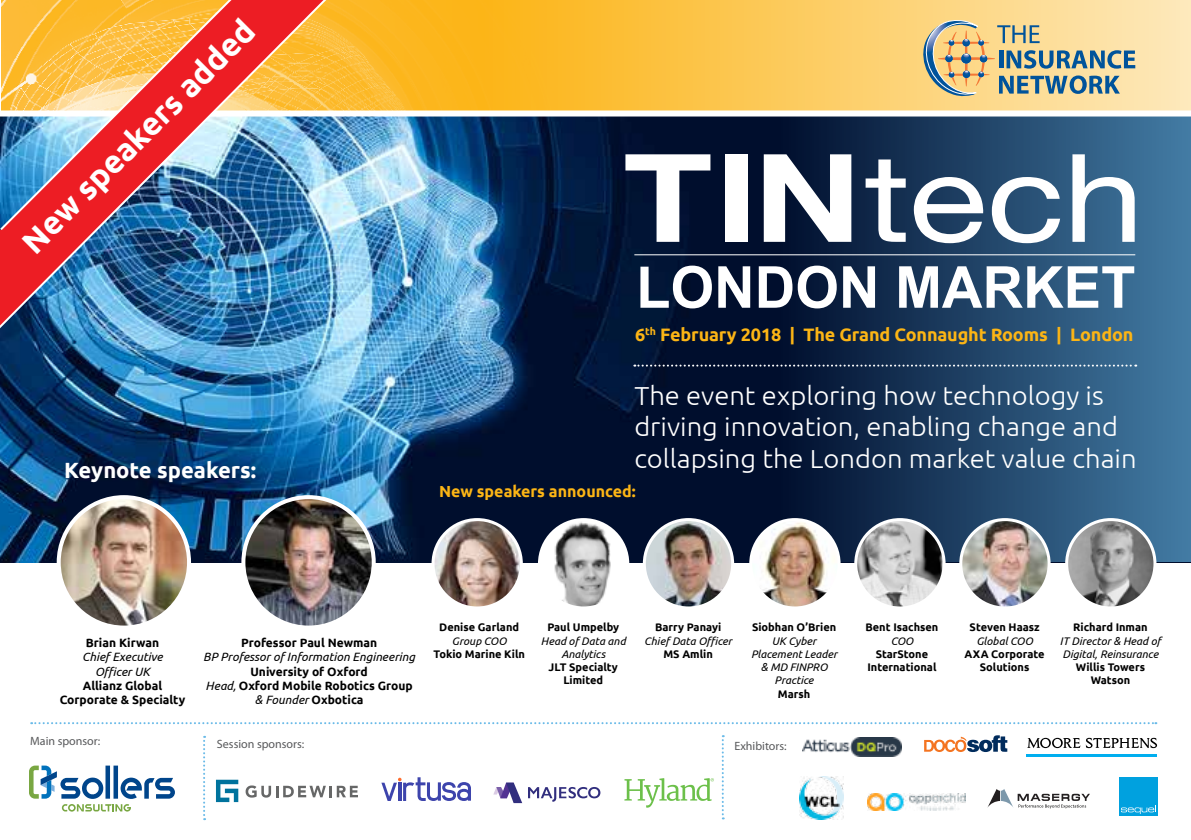
<style>
.page{position:relative;width:1191px;height:840px;background:#fff}
.page>*{position:absolute;margin:0;border:0;box-sizing:border-box;transform-origin:0 0}
.t1{font:700 32px "Ubuntu";color:#fff}
.t2{font:300 26px/31.2px "Ubuntu";color:#fff;scale:1.05 1}
.t3{font:700 22px "Ubuntu";color:#fff}
.t4{font:700 18px "Ubuntu";letter-spacing:-.01em;color:#fcb515}
.t5{font:700 16px "Ubuntu";color:#fcb515}
.t6{font:700 12px/14.4px "Ubuntu";color:#000;text-align:center}
.t7{font:italic 12px/14.4px "Ubuntu";color:#000;text-align:center}
.t8{font:12px "Myriad Pro";color:#58595b}
.t9{font:700 11px/13.2px "Ubuntu";color:#000;text-align:center}
.t10{font:italic 11px/13.2px "Ubuntu";color:#000;text-align:center}
.s1{font-weight:400;font-style:italic}
</style>
<div class="page">
<img style="left:0;top:116px;width:772px;height:446px">
<div style="left:772px;top:116px;width:419px;height:446px;background:linear-gradient(to right,#000d2c,#437ca5)"></div>
<svg style="left:722px;top:735px;width:2px;height:84px"></svg>
<svg style="left:625px;top:154px;width:85px;height:88px"></svg>
<div style="left:725px;top:154px;width:23px;height:88px;background:#fff"></div>
<svg style="left:763px;top:154px;width:88px;height:88px"></svg>
<svg style="left:865px;top:159px;width:40px;height:83px"></svg>
<svg style="left:913px;top:177px;width:70px;height:66px"></svg>
<svg style="left:991px;top:177px;width:69px;height:66px"></svg>
<svg style="left:1072px;top:154px;width:62px;height:88px"></svg>
<hr style="left:634px;top:254px;width:501px;height:1px;background:#fff">
<svg style="left:640px;top:265px;width:72px;height:43px"></svg>
<svg style="left:718px;top:266px;width:32px;height:41px"></svg>
<svg style="left:758px;top:265px;width:78px;height:43px"></svg>
<svg style="left:843px;top:266px;width:32px;height:41px"></svg>
<svg style="left:899px;top:266px;width:235px;height:41px"></svg>
<img style="left:341px;top:0;width:838px;height:110px">
<img style="left:59px;top:497px;width:130px;height:130px;border-radius:65px">
<div style="left:57px;top:495px;width:134px;height:134px;border:4px solid #fff;border-radius:50%"></div>
<img style="left:243px;top:497px;width:131px;height:130px;border-radius:65px">
<div style="left:241px;top:495px;width:135px;height:134px;border:4px solid #fff;border-radius:50%"></div>
<svg style="left:31px;top:722px;width:1125px;height:1px"></svg>
<svg style="left:634px;top:364px;width:502px;height:2px"></svg>
<img style="left:433px;top:519px;width:88px;height:88px;border-radius:44px">
<div style="left:431px;top:518px;width:92px;height:91px;border:3px solid #fff;border-radius:50%"></div>
<img style="left:539px;top:519px;width:89px;height:88px;border-radius:44px">
<div style="left:538px;top:518px;width:91px;height:91px;border:3px solid #fff;border-radius:50%"></div>
<img style="left:644px;top:519px;width:88px;height:88px;border-radius:44px">
<div style="left:643px;top:517px;width:91px;height:92px;border:3px solid #fff;border-radius:50%"></div>
<img style="left:750px;top:519px;width:89px;height:88px;border-radius:44px">
<div style="left:749px;top:518px;width:91px;height:91px;border:3px solid #fff;border-radius:50%"></div>
<img style="left:855px;top:519px;width:89px;height:88px;border-radius:44px">
<div style="left:854px;top:518px;width:91px;height:91px;border:3px solid #fff;border-radius:50%"></div>
<img style="left:960px;top:519px;width:89px;height:88px;border-radius:44px">
<div style="left:959px;top:518px;width:91px;height:91px;border:3px solid #fff;border-radius:50%"></div>
<svg style="left:918px;top:17px;width:217px;height:80px;background:#c6bd97"></svg>
<img style="left:1066px;top:519px;width:89px;height:88px;border-radius:44px">
<div style="left:1065px;top:517px;width:91px;height:92px;border:3px solid #fff;border-radius:50%"></div>
<svg style="left:246px;top:785px;width:112px;height:12px"></svg>
<svg style="left:216px;top:779px;width:22px;height:22px"></svg>
<svg style="left:381px;top:777px;width:90px;height:23px"></svg>
<div style="left:1119px;top:777px;width:38px;height:38px;background:#00a1df"></div>
<svg style="left:1121px;top:805px;width:35px;height:8px"></svg>
<svg style="left:924px;top:735px;width:83px;height:16px"></svg>
<img style="left:802px;top:737px;width:99px;height:19px">
<img style="left:868px;top:793px;width:97px;height:17px">
<svg style="left:987px;top:789px;width:103px;height:19px"></svg>
<img style="left:799px;top:776px;width:44px;height:43px">
<img style="left:0;top:0;width:341px;height:333px">
<svg style="left:203px;top:735px;width:2px;height:84px"></svg>
<svg style="left:29px;top:765px;width:146px;height:46px"></svg>
<svg style="left:528px;top:787px;width:72px;height:14px"></svg>
<svg style="left:493px;top:782px;width:29px;height:20px"></svg>
<svg style="left:624px;top:778px;width:90px;height:29px"></svg>
<svg style="left:1027px;top:737px;width:130px;height:10px"></svg>
<hr style="left:1026px;top:753px;width:131px;height:3px;background:#00aeef">
<h1 class="t1" style="left:14px;top:234px;width:316px;rotate:-45deg">New speakers added</h1>
<h3 class="t3" style="left:64px;top:456px;width:193px">Keynote speakers:</h3>
<h3 class="t4" style="left:635px;top:323px;width:500px">6<sup>th</sup> February 2018 | The Grand Connaught Rooms | London</h3>
<h2 class="t2" style="left:634px;top:379px;width:480px">The event exploring how technology is driving innovation, enabling change and collapsing the London market value chain</h2>
<h3 class="t5" style="left:439px;top:481px;width:198px">New speakers announced:</h3>
<p class="t6" style="left:86px;top:634px;width:75px">Brian Kirwan</p>
<p class="t7" style="left:82px;top:649px;width:82px">Chief Executive<br>Officer UK</p>
<p class="t6" style="left:60px;top:678px;width:127px">Allianz Global<br>Corporate &amp; Specialty</p>
<p class="t6" style="left:241px;top:634px;width:138px">Professor Paul Newman</p>
<p class="t7" style="left:203px;top:649px;width:213px">BP Professor of Information Engineering</p>
<p class="t6" style="left:206px;top:663px;width:208px">University of Oxford<br><span class="s1">Head,</span> Oxford Mobile Robotics Group <span class="s1">&amp; Founder</span> Oxbotica</p>
<p class="t9" style="left:439px;top:620px;width:81px">Denise Garland</p>
<p class="t10" style="left:452px;top:633px;width:56px">Group COO</p>
<p class="t9" style="left:433px;top:646px;width:93px">Tokio Marine Kiln</p>
<p class="t9" style="left:547px;top:620px;width:73px">Paul Umpelby</p>
<p class="t10" style="left:541px;top:633px;width:86px">Head of Data and<br>Analytics</p>
<p class="t9" style="left:548px;top:660px;width:71px">JLT Specialty<br>Limited</p>
<p class="t9" style="left:655px;top:620px;width:68px">Barry Panayi</p>
<p class="t10" style="left:644px;top:633px;width:89px">Chief Data Officer</p>
<p class="t9" style="left:663px;top:646px;width:51px">MS Amlin</p>
<p class="t9" style="left:752px;top:620px;width:86px">Siobhan O’Brien</p>
<p class="t10" style="left:751px;top:633px;width:88px">UK Cyber<br>Placement Leader &amp; MD FINPRO<br>Practice</p>
<p class="t9" style="left:778px;top:686px;width:34px">Marsh</p>
<p class="t9" style="left:865px;top:620px;width:74px">Bent Isachsen</p>
<p class="t10" style="left:890px;top:633px;width:24px">COO</p>
<p class="t9" style="left:867px;top:646px;width:71px">StarStone<br>International</p>
<p class="t9" style="left:969px;top:620px;width:71px">Steven Haasz</p>
<p class="t10" style="left:976px;top:633px;width:58px">Global COO</p>
<p class="t9" style="left:964px;top:646px;width:82px">AXA Corporate<br>Solutions</p>
<p class="t9" style="left:1073px;top:620px;width:76px">Richard Inman</p>
<p class="t10" style="left:1060px;top:633px;width:103px;text-align:left">IT Director &amp; Head of<br>Digital, Reinsurance</p>
<p class="t9" style="left:1076px;top:660px;width:71px">Willis Towers<br>Watson</p>
<p class="t8" style="left:30px;top:733px;width:72px">Main sponsor:</p>
<p class="t8" style="left:217px;top:736px;width:89px">Session sponsors:</p>
<p class="t8" style="left:734px;top:738px;width:54px">Exhibitors:</p>
</div>
